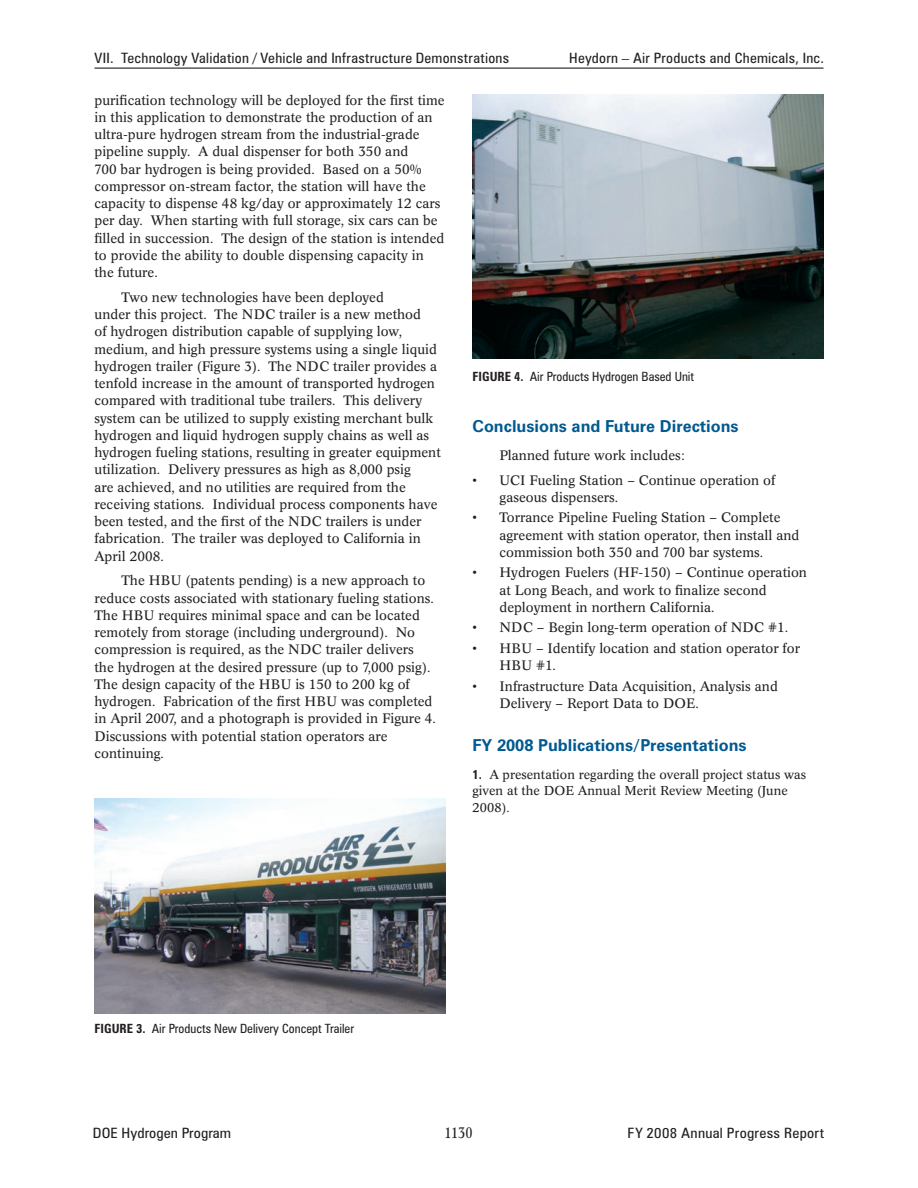
<style>
.page{position:relative;width:918px;height:1188px;background:#fff}
.page>*{position:absolute;margin:0;border:0;box-sizing:border-box;transform-origin:0 0}
._1_RptObjHead{font:700 16.5px "Zurich BT";color:#005990}
.t1{font:condensed 15px "Concorde BE";color:#231f20}
._11_Header_L{font:condensed 14.25px "Zurich BT";letter-spacing:.015em;color:#231f20;scale:1.05 1}
._11_Header_L-2{font:condensed 14.25px "Zurich BT";letter-spacing:.015em;color:#231f20;scale:1.08 1}
._11_Header_R{font:condensed 14.25px "Zurich BT";letter-spacing:.015em;color:#231f20;scale:1.05 1}
._1_Body_text{font:13.5px/17.2px "Concorde BE";color:#231f20}
._1_Bulleted{font:13.5px/17.2px "Concorde BE";color:#231f20}
._1_Bulleted_7{font:13.5px/17.2px "Concorde BE";color:#231f20}
._1_Reference{font:12.75px/16.5px "Concorde BE";color:#231f20}
._1_FigureTitle{font:condensed 12.75px "Zurich BT";color:#231f20}
.s1{font-weight:700}
.s2{font-family:"Zurich BT";font-weight:700;font-stretch:condensed}
</style>
<div class="page">
<hr style="left:94px;top:68px;width:730px;height:1px;background:#231f20">
<img style="left:94px;top:798px;width:352px;height:216px">
<img style="left:472px;top:94px;width:351px;height:265px">
<p class="_11_Header_L" style="left:94px;top:49px;width:396px">VII. Technology Validation / Vehicle and Infrastructure Demonstrations</p>
<p class="_11_Header_R" style="left:569px;top:49px;width:244px">Heydorn – Air Products and Chemicals, Inc.</p>
<p class="_1_Body_text" style="left:94px;top:91px;width:352px">purification technology will be deployed for the first time in this application to demonstrate the production of an ultra-pure hydrogen stream from the industrial-grade pipeline supply. A dual dispenser for both 350 and<br>700 bar hydrogen is being provided. Based on a 50% compressor on-stream factor, the station will have the capacity to dispense 48 kg/day or approximately 12 cars per day. When starting with full storage, six cars can be filled in succession. The design of the station is intended to provide the ability to double dispensing capacity in the future.</p>
<p class="_1_Body_text" style="left:94px;top:289px;width:348px;text-indent:27px">Two new technologies have been deployed<br>under this project. The NDC trailer is a new method<br>of hydrogen distribution capable of supplying low, medium, and high pressure systems using a single liquid hydrogen trailer (Figure 3). The NDC trailer provides a tenfold increase in the amount of transported hydrogen compared with traditional tube trailers. This delivery system can be utilized to supply existing merchant bulk hydrogen and liquid hydrogen supply chains as well as hydrogen fueling stations, resulting in greater equipment utilization. Delivery pressures as high as 8,000 psig<br>are achieved, and no utilities are required from the receiving stations. Individual process components have been tested, and the first of the NDC trailers is under fabrication. The trailer was deployed to California in April 2008.</p>
<p class="_1_Body_text" style="left:94px;top:572px;width:343px;text-indent:27px">The HBU (patents pending) is a new approach to reduce costs associated with stationary fueling stations.<br>The HBU requires minimal space and can be located remotely from storage (including underground). No compression is required, as the NDC trailer delivers the hydrogen at the desired pressure (up to 7,000 psig).<br>The design capacity of the HBU is 150 to 200 kg of hydrogen. Fabrication of the first HBU was completed in April 2007, and a photograph is provided in Figure 4.<br>Discussions with potential station operators are continuing.</p>
<p class="_1_FigureTitle" style="left:472px;top:368px;width:223px"><span class="s1">FIGURE 4.</span> Air Products Hydrogen Based Unit</p>
<p class="_1_RptObjHead" style="left:472px;top:416px;width:268px">Conclusions and Future Directions</p>
<p class="_1_Body_text" style="left:500px;top:447px;width:187px">Planned future work includes:</p>
<p class="_1_Bulleted" style="left:500px;top:471px;width:277px;text-indent:-27px">• UCI Fueling Station – Continue operation of gaseous dispensers.</p>
<p class="_1_Bulleted" style="left:500px;top:509px;width:301px;text-indent:-27px">• Torrance Pipeline Fueling Station – Complete agreement with station operator, then install and commission both 350 and 700 bar systems.</p>
<p class="_1_Bulleted" style="left:500px;top:564px;width:309px;text-indent:-27px">• Hydrogen Fuelers (HF-150) – Continue operation at Long Beach, and work to finalize second deployment in northern California.</p>
<p class="_1_Bulleted" style="left:472px;top:619px;width:317px">• NDC – Begin long-term operation of NDC #1.</p>
<p class="_1_Bulleted" style="left:500px;top:640px;width:302px;text-indent:-27px">• HBU – Identify location and station operator for<br>HBU #1.</p>
<p class="_1_Bulleted_7" style="left:500px;top:677px;width:280px;text-indent:-27px">• Infrastructure Data Acquisition, Analysis and<br>Delivery – Report Data to DOE.</p>
<p class="_1_RptObjHead" style="left:472px;top:735px;width:276px">FY 2008 Publications/Presentations</p>
<p class="_1_Reference" style="left:472px;top:766px;width:335px"><span class="s2">1.</span> A presentation regarding the overall project status was given at the DOE Annual Merit Review Meeting (June<br>2008).</p>
<p class="_1_FigureTitle" style="left:94px;top:1021px;width:261px"><span class="s1">FIGURE 3.</span> Air Products New Delivery Concept Trailer</p>
<p class="_11_Header_L-2" style="left:93px;top:1124px;width:129px">DOE Hydrogen Program</p>
<p class="t1" style="left:444px;top:1124px;width:30px">1130</p>
<p class="_11_Header_L-2" style="left:628px;top:1124px;width:184px">FY 2008 Annual Progress Report</p>
</div>
